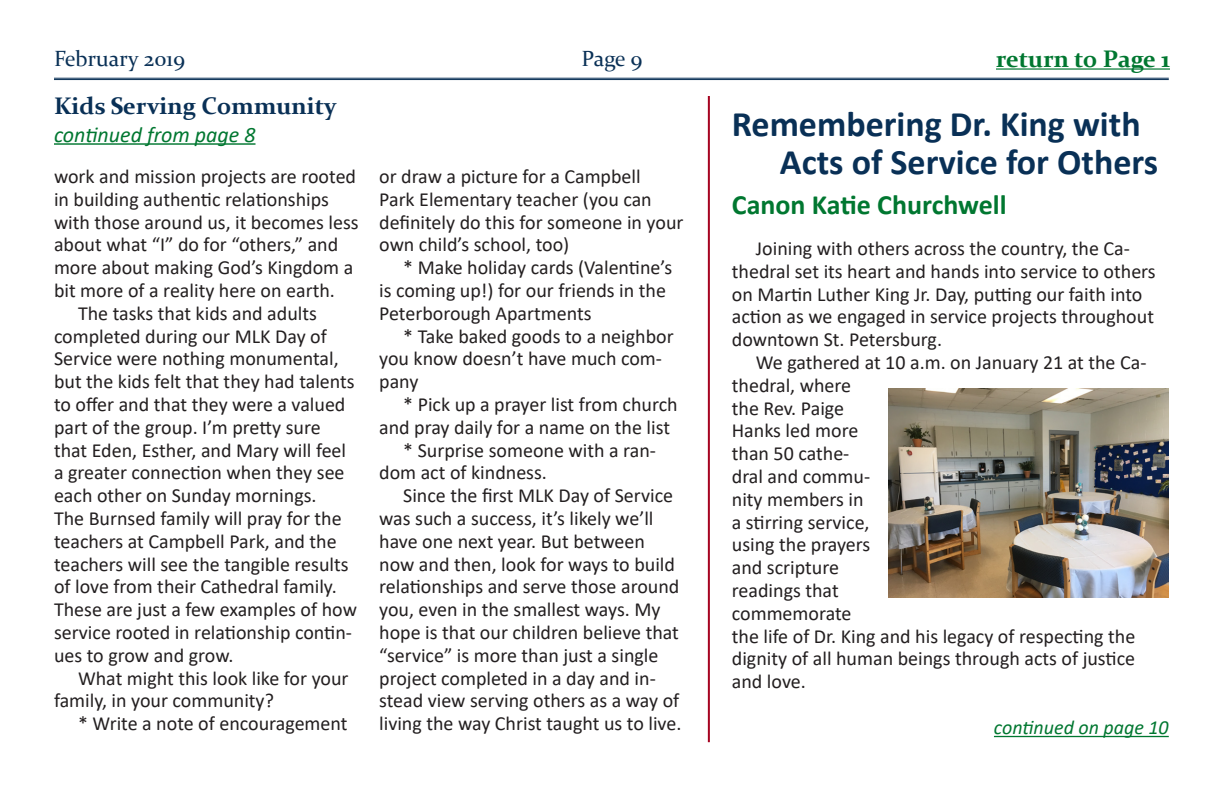
<style>
.page{position:relative;width:1224px;height:792px;background:#fff}
.page>*{position:absolute;margin:0;border:0;box-sizing:border-box;transform-origin:0 0}
._2ndary_Head{font:700 36px/38px "Calibri";color:#093056}
.Author_Name{font:700 28px "Calibri";color:#007730}
.Cont_fr_Header_Blue{font:700 24px "Constantia";color:#093056}
.Half_a_line{font:700 24px "Constantia";color:#007730}
.Cont_From_Page{font:italic 22px "Calibri";color:#007730}
.t1{font:22px "Constantia";color:#093056}
.BTI_-_1_column{font:20px/22.8px "Calibri";color:#231f20}
.BTI_-_1_column-2{font:italic 20px "Calibri";color:#007730}
</style>
<div class="page">
<hr style="left:54px;top:78px;width:1115px;height:1px;background:#093056">
<hr style="left:54px;top:79px;width:1115px;height:1px;background:#093056">
<hr style="left:996px;top:68px;width:174px;height:2px;background:#007730">
<hr style="left:54px;top:143px;width:202px;height:2px;background:#007730">
<hr style="left:994px;top:736px;width:175px;height:1px;background:#007730">
<hr style="left:708px;top:96px;width:2px;height:646px;background:#a60421">
<img style="left:888px;top:389px;width:281px;height:209px">
<p class="t1" style="left:54px;top:43px;width:133px">February 2019</p>
<p class="t1" style="left:581px;top:43px;width:63px">Page 9</p>
<p class="Half_a_line" style="left:996px;top:43px;width:176px">return to Page 1</p>
<p class="Cont_fr_Header_Blue" style="left:54px;top:89px;width:284px">Kids Serving Community</p>
<p class="Cont_From_Page" style="left:54px;top:119px;width:203px">continued from page 8</p>
<p class="_2ndary_Head" style="left:780px;top:105px;width:380px;text-indent:-48px">Remembering Dr. King with<br>Acts of Service for Others</p>
<p class="Author_Name" style="left:732px;top:185px;width:276px">Canon Katie Churchwell</p>
<p class="BTI_-_1_column" style="left:732px;top:236px;width:425px;text-indent:24px">Joining with others across the country, the Ca&shy;thedral set its heart and hands into service to others on Martin Luther King Jr. Day, putting our faith into action as we engaged in service projects throughout downtown St. Petersburg.</p>
<p class="BTI_-_1_column" style="left:732px;top:350px;width:416px;text-indent:24px">We gathered at 10 a.m. on January 21 at the Ca&shy;thedral, where<br>the Rev. Paige<br>Hanks led more<br>than 50 cathe-<br>dral and commu-<br>nity members in<br>a stirring service,<br>using the prayers<br>and scripture<br>readings that<br>commemorate<br>the life of Dr. King and his legacy of respecting the dignity of all human beings through acts of justice and love.</p>
<p class="BTI_-_1_column" style="left:379px;top:164px;width:306px">or draw a picture for a Campbell<br>Park Elementary teacher (you can definitely do this for someone in your own child’s school, too)</p>
<p class="BTI_-_1_column" style="left:379px;top:256px;width:294px;text-indent:24px">* Make holiday cards (Valentine’s is coming up!) for our friends in the<br>Peterborough Apartments</p>
<p class="BTI_-_1_column" style="left:379px;top:324px;width:296px;text-indent:24px">* Take baked goods to a neighbor you know doesn’t have much com&shy;pany</p>
<p class="BTI_-_1_column" style="left:379px;top:392px;width:300px;text-indent:24px">* Pick up a prayer list from church and pray daily for a name on the list</p>
<p class="BTI_-_1_column" style="left:379px;top:438px;width:278px;text-indent:24px">* Surprise someone with a ran&shy;dom act of kindness.</p>
<p class="BTI_-_1_column" style="left:379px;top:484px;width:304px;text-indent:24px">Since the first MLK Day of Service was such a success, it’s likely we’ll have one next year. But between now and then, look for ways to build relationships and serve those around you, even in the smallest ways. My hope is that our children believe that “service” is more than just a single project completed in a day and in&shy;stead view serving others as a way of living the way Christ taught us to live.</p>
<p class="BTI_-_1_column" style="left:54px;top:164px;width:306px">work and mission projects are rooted in building authentic relationships with those around us, it becomes less about what “I” do for “others,” and more about making God’s Kingdom a bit more of a reality here on earth.</p>
<p class="BTI_-_1_column" style="left:54px;top:301px;width:305px;text-indent:24px">The tasks that kids and adults completed during our MLK Day of Service were nothing monumental, but the kids felt that they had talents to offer and that they were a valued part of the group. I’m pretty sure that Eden, Esther, and Mary will feel a greater connection when they see each other on Sunday mornings.<br>The Burnsed family will pray for the teachers at Campbell Park, and the teachers will see the tangible results of love from their Cathedral family.<br>These are just a few examples of how service rooted in relationship contin&shy;ues to grow and grow.</p>
<p class="BTI_-_1_column" style="left:54px;top:666px;width:296px;text-indent:24px">What might this look like for your family, in your community?</p>
<p class="BTI_-_1_column" style="left:78px;top:712px;width:271px">* Write a note of encouragement</p>
<p class="BTI_-_1_column-2" style="left:994px;top:714px;width:176px">continued on page 10</p>
</div>
